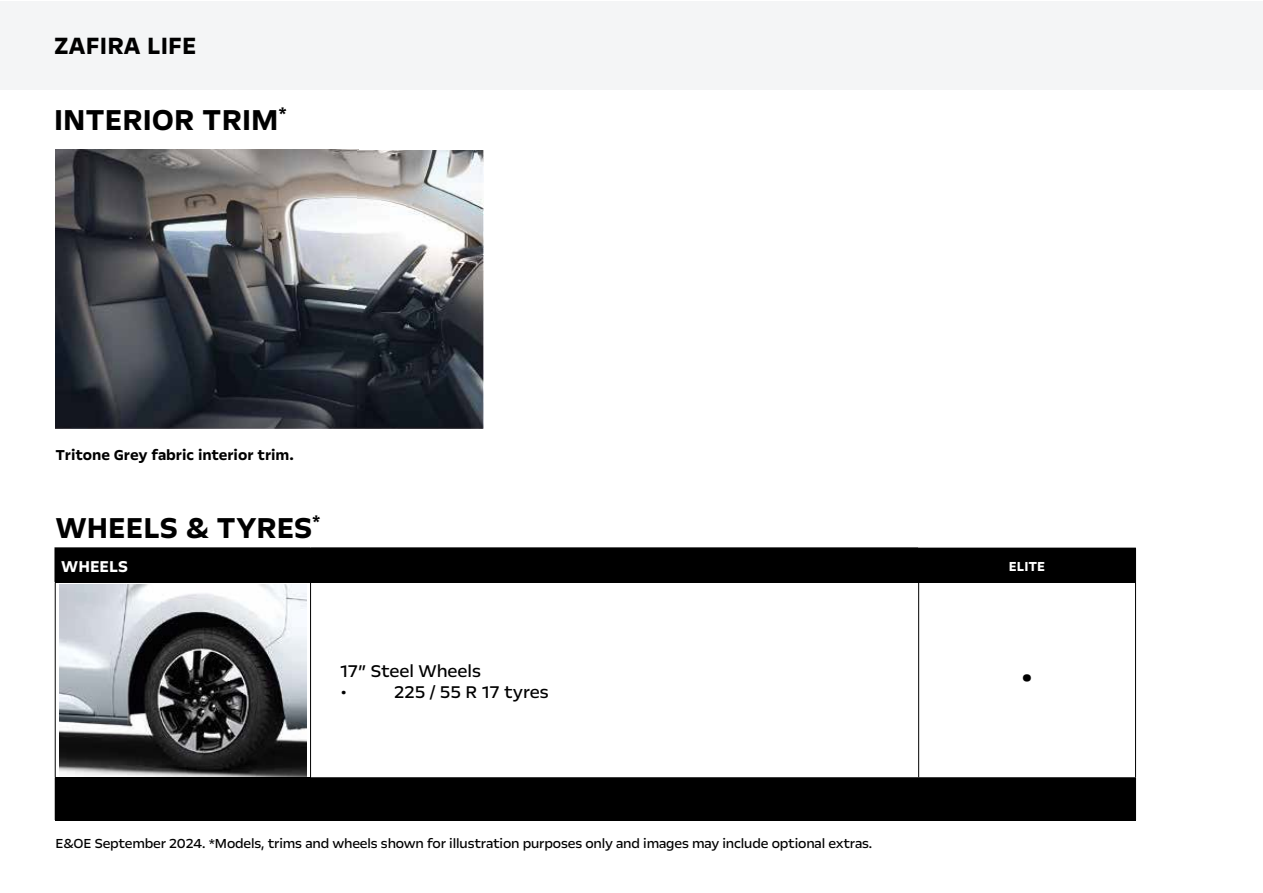
<style>
.page{position:relative;width:1263px;height:893px;background:#fff}
.page>*{position:absolute;margin:0;border:0;box-sizing:border-box;transform-origin:0 0}
.t1{font:700 33px "Opel Next";color:#000}
.t2{font:700 31.5px "Opel Next";color:#000}
.t3{font:700 27px "Opel Next";color:#000}
.t4{font:19.5px/21px "Opel Next";color:#000}
.t5{font:700 18px "Opel Next";color:#fff}
.t6{font:700 16.5px "Opel Next";color:#000}
.t7{font:15px "Opel Next";letter-spacing:-.01em;color:#000}
.t8{font:700 15px "Opel Next";color:#fff}
</style>
<div class="page">
<div style="left:0;top:1px;width:1263px;height:89px;background:#f4f5f6"></div>
<div style="left:55px;top:548px;width:864px;height:34px;background:#000"></div>
<div style="left:919px;top:548px;width:216px;height:34px;background:#000"></div>
<div style="left:55px;top:778px;width:1080px;height:42px;background:#000"></div>
<hr style="left:54px;top:547px;width:257px;height:2px;background:#000">
<hr style="left:54px;top:549px;width:2px;height:33px;background:#000">
<hr style="left:311px;top:547px;width:607px;height:2px;background:#000">
<hr style="left:1135px;top:548px;width:1px;height:34px;background:#000">
<hr style="left:55px;top:582px;width:256px;height:1px;background:#000">
<hr style="left:55px;top:582px;width:1px;height:195px;background:#000">
<hr style="left:311px;top:582px;width:608px;height:1px;background:#000">
<hr style="left:310px;top:582px;width:1px;height:195px;background:#000">
<hr style="left:919px;top:582px;width:217px;height:1px;background:#000">
<hr style="left:918px;top:582px;width:1px;height:195px;background:#000">
<hr style="left:1135px;top:582px;width:1px;height:195px;background:#000">
<hr style="left:55px;top:777px;width:256px;height:1px;background:#000">
<hr style="left:311px;top:777px;width:608px;height:1px;background:#000">
<hr style="left:919px;top:777px;width:217px;height:1px;background:#000">
<hr style="left:1135px;top:778px;width:1px;height:42px;background:#000">
<hr style="left:55px;top:820px;width:256px;height:1px;background:#000">
<hr style="left:311px;top:820px;width:608px;height:1px;background:#000">
<hr style="left:919px;top:820px;width:217px;height:1px;background:#000">
<img style="left:59px;top:585px;width:248px;height:192px">
<img style="left:56px;top:149px;width:302px;height:280px">
<img style="left:357px;top:151px;width:127px;height:277px">
<h3 class="t3" style="left:54px;top:29px;width:144px">ZAFIRA LIFE</h3>
<h1 class="t1" style="left:54px;top:100px;width:234px">INTERIOR TRIM<sup>*</sup></h1>
<p class="t6" style="left:56px;top:445px;width:240px">Tritone Grey fabric interior trim.</p>
<h1 class="t1" style="left:56px;top:507px;width:267px">WHEELS &amp; TYRES<sup>*</sup></h1>
<p class="t5" style="left:61px;top:555px;width:68px">WHEELS</p>
<p class="t8" style="left:1009px;top:557px;width:38px">ELITE</p>
<h3 class="t4" style="left:340px;top:660px;width:142px">17” Steel Wheels •</h3>
<h3 class="t4" style="left:394px;top:681px;width:156px">225 / 55 R 17 tyres</h3>
<p class="t7" style="left:55px;top:834px;width:818px">E&amp;OE September 2024. *Models, trims and wheels shown for illustration purposes only and images may include optional extras.</p>
<h2 class="t2" style="left:1020px;top:658px;width:14px">•</h2>
</div>
